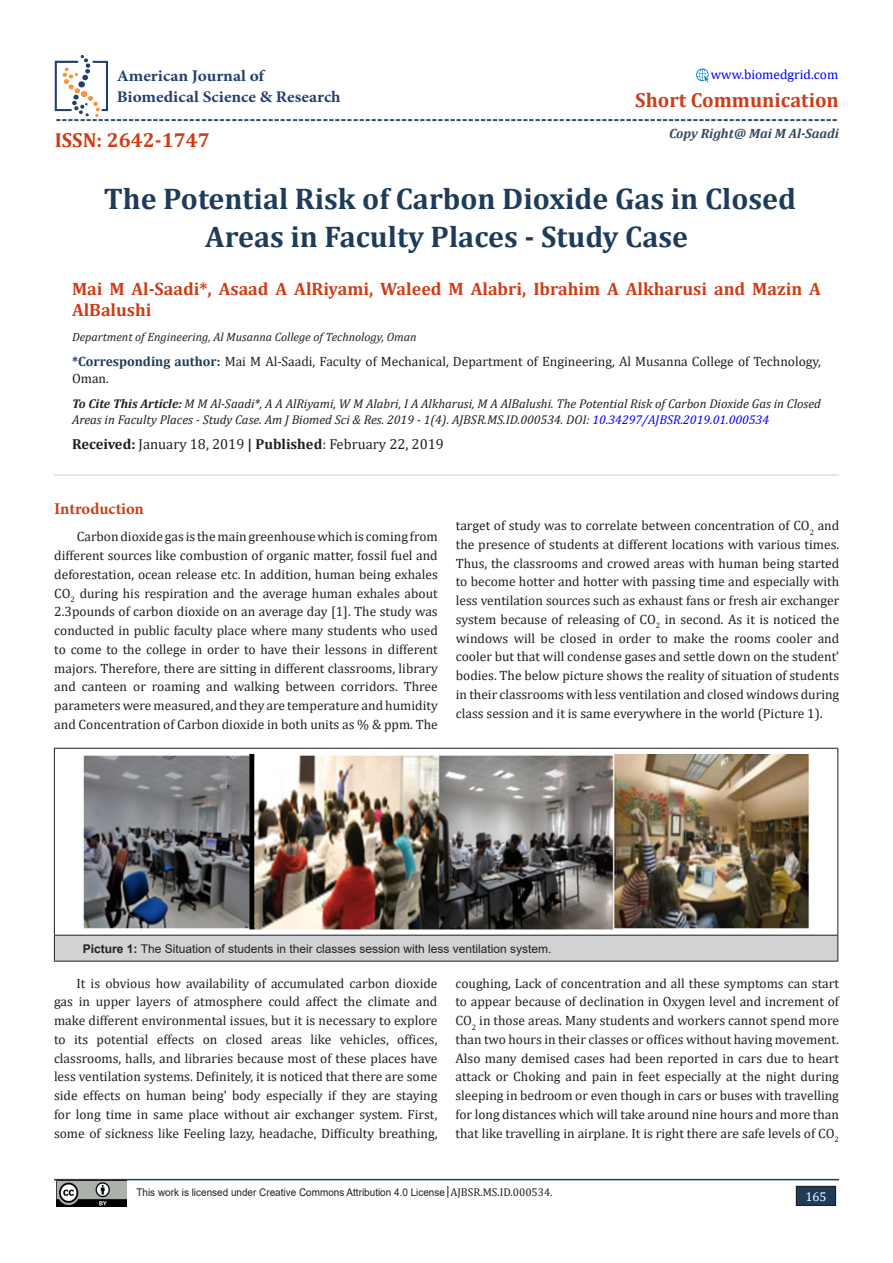
<style>
.page{position:relative;width:893px;height:1263px;background:#fff}
.page>*{position:absolute;margin:0;border:0;box-sizing:border-box;transform-origin:0 0}
.t1{font:700 30px/37.5px "Cambria";color:#1e3c5a;text-align:center}
.t2{font:700 20.4px "Cambria";color:#cd3d17}
.t3{font:700 18px "Cambria";color:#27536a}
.t4{font:700 18px/21px "Cambria";color:#cd3d17}
.t5{font:700 16.5px "Minion Pro";letter-spacing:-.005em;color:#cd3d17}
.t6{font:700 16.2px "Minion Pro";color:#233f6f;scale:1.06 1}
.t7{font:14.55px "Cambria";color:#231f20}
.t8{font:13.5px/18.8px "Cambria";color:#231f20;text-align:justify}
.t9{font:italic 700 13.5px "Cambria";color:#34495e}
.t10{font:13.5px "Cambria";color:#00f}
.t11{font:italic 12.75px/16.2px "Cambria";color:#231f20}
.t12{font:12.75px "Cambria";color:#fff}
.t13{font:12px "Arial";color:#231f20}
.t14{font:italic 12px "Cambria";color:#231f20}
.t15{font:10.65px "Arial";color:#231f20;scale:.94 1}
.s1{font-weight:700;color:#1e3c5a}
.s2{font-weight:700}
.s3{color:#00f}
.s4{font-family:"Cambria";font-size:11.25px}
</style>
<div class="page">
<hr style="left:54px;top:1179px;width:785px;height:1px;background:#1e3c5a">
<div style="left:796px;top:1186px;width:39px;height:19px;background:#1e3c5a"></div>
<div style="left:796px;top:1186px;width:40px;height:20px;border:1px solid #231f20"></div>
<img style="left:55px;top:55px;width:52px;height:62px">
<img style="left:696px;top:68px;width:13px;height:15px">
<img style="left:56px;top:1181px;width:70px;height:25px">
<svg style="left:447px;top:1186px;width:1px;height:12px"></svg>
<hr style="left:54px;top:474px;width:785px;height:2px;background:#e7dbdb">
<div style="left:54px;top:935px;width:784px;height:26px;background:#d1d2d4"></div>
<hr style="left:54px;top:748px;width:784px;height:1px;background:#231f20">
<hr style="left:54px;top:749px;width:1px;height:186px;background:#231f20">
<hr style="left:837px;top:749px;width:1px;height:186px;background:#231f20">
<hr style="left:54px;top:935px;width:784px;height:1px;background:#231f20">
<svg style="left:54px;top:935px;width:1px;height:26px"></svg>
<svg style="left:837px;top:935px;width:1px;height:26px"></svg>
<hr style="left:54px;top:961px;width:784px;height:1px;background:#231f20">
<img style="left:83px;top:754px;width:727px;height:175px">
<p class="t6" style="left:117px;top:64px;width:141px">American Journal of</p>
<p class="t6" style="left:117px;top:86px;width:213px">Biomedical Science &amp; Research</p>
<p class="t10" style="left:711px;top:67px;width:129px">www.biomedgrid.com</p>
<p class="t3" style="left:55px;top:106px;width:784px">---------------------------------------------------------------------------------------------------------------------------------</p>
<p class="t2" style="left:635px;top:85px;width:205px">Short Communication</p>
<p class="t2" style="left:55px;top:126px;width:157px">ISSN: 2642-1747</p>
<p class="t9" style="left:669px;top:124px;width:171px">Copy Right@ Mai M Al-Saadi</p>
<p class="t1" style="left:104px;top:179px;width:694px">The Potential Risk of Carbon Dioxide Gas in Closed<br>Areas in Faculty Places - Study Case</p>
<p class="t4" style="left:72px;top:278px;width:750px">Mai M Al-Saadi*, Asaad A AlRiyami, Waleed M Alabri, Ibrahim A Alkharusi and Mazin A<br>AlBalushi</p>
<p class="t14" style="left:72px;top:329px;width:346px">Department of Engineering, Al Musanna College of Technology, Oman</p>
<p class="t8" style="left:72px;top:354px;width:750px;line-height:16.2px"><span class="s1">*Corresponding author:</span> Mai M Al-Saadi, Faculty of Mechanical, Department of Engineering, Al Musanna College of Technology,<br>Oman.</p>
<p class="t11" style="left:72px;top:395px;width:750px"><span class="s2">To Cite This Article:</span> M M Al-Saadi*, A A AlRiyami, W M Alabri, I A Alkharusi, M A AlBalushi. The Potential Risk of Carbon Dioxide Gas in Closed<br>Areas in Faculty Places - Study Case. Am J Biomed Sci &amp; Res. 2019 - 1(4). AJBSR.MS.ID.000534. DOI: <span class="s3">10.34297/AJBSR.2019.01.000534</span></p>
<p class="t7" style="left:72px;top:436px;width:373px"><span class="s2">Received:</span> January 18, 2019 <span class="s2">| Published</span>: February 22, 2019</p>
<p class="t5" style="left:54px;top:497px;width:91px">Introduction</p>
<p class="t8" style="left:54px;top:527px;width:385px;text-indent:22px">Carbon dioxide gas is the main greenhouse which is coming from different sources like combustion of organic matter, fossil fuel and deforestation, ocean release etc. In addition, human being exhales CO<sub>2</sub> during his respiration and the average human exhales about 2.3pounds of carbon dioxide on an average day [1]. The study was conducted in public faculty place where many students who used to come to the college in order to have their lessons in different majors. Therefore, there are sitting in different classrooms, library and canteen or roaming and walking between corridors. Three parameters were measured, and they are temperature and humidity and Concentration of Carbon dioxide in both units as % &amp; ppm. The</p>
<p class="t8" style="left:456px;top:516px;width:385px">target of study was to correlate between concentration of CO<sub>2</sub> and the presence of students at different locations with various times.<br>Thus, the classrooms and crowed areas with human being started to become hotter and hotter with passing time and especially with less ventilation sources such as exhaust fans or fresh air exchanger system because of releasing of CO<sub>2</sub> in second. As it is noticed the windows will be closed in order to make the rooms cooler and cooler but that will condense gases and settle down on the student’ bodies. The below picture shows the reality of situation of students in their classrooms with less ventilation and closed windows during class session and it is same everywhere in the world (Picture 1).</p>
<p class="t13" style="left:83px;top:940px;width:470px"><span class="s2">Picture 1:</span> The Situation of students in their classes session with less ventilation system.</p>
<p class="t8" style="left:54px;top:973px;width:385px;text-indent:22px">It is obvious how availability of accumulated carbon dioxide gas in upper layers of atmosphere could affect the climate and make different environmental issues, but it is necessary to explore to its potential effects on closed areas like vehicles, offices, classrooms, halls, and libraries because most of these places have less ventilation systems. Definitely, it is noticed that there are some side effects on human being’ body especially if they are staying for long time in same place without air exchanger system. First, some of sickness like Feeling lazy, headache, Difficulty breathing,</p>
<p class="t8" style="left:455px;top:973px;width:385px">coughing, Lack of concentration and all these symptoms can start to appear because of declination in Oxygen level and increment of CO<sub>2</sub> in those areas. Many students and workers cannot spend more than two hours in their classes or offices without having movement.<br>Also many demised cases had been reported in cars due to heart attack or Choking and pain in feet especially at the night during sleeping in bedroom or even though in cars or buses with travelling for long distances which will take around nine hours and more than that like travelling in airplane. It is right there are safe levels of CO<sub>2</sub></p>
<p class="t15" style="left:136px;top:1184px;width:444px">This work is licensed under Creative Commons Attribution 4.0 License <span class="s4">AJBSR.MS.ID.000534.</span></p>
<p class="t12" style="left:805px;top:1189px;width:23px">165</p>
</div>
